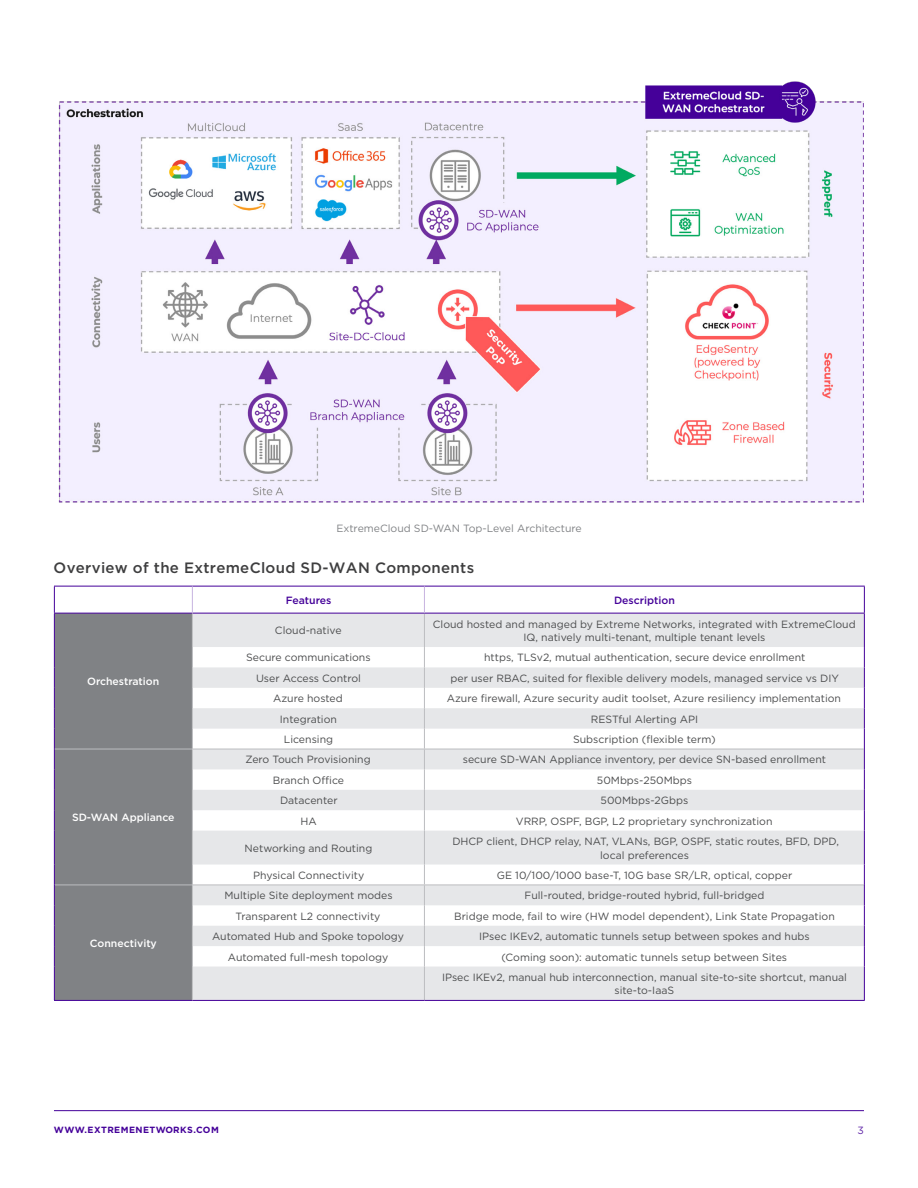
<style>
.page{position:relative;width:918px;height:1188px;background:#fff}
.page>*{position:absolute;margin:0;border:0;box-sizing:border-box;transform-origin:0 0}
.t1{font:500 15px "Gotham";letter-spacing:.02em;color:#3e3e3f}
.Table___Body_Copy_Le{font:10.5px/13.5px "Gotham";color:#4b4c4d;text-align:center}
.Table___Body_Copy{font:10.5px "Gotham";color:#4b4c4d}
.Table_-_Subhead_Reve{font:500 10.5px "Gotham";color:#fff}
.Image_Caption{font:10.5px "Gotham";color:#808285}
.Table_-_Purple_Heade{font:500 10.5px "Gotham";color:#409}
.t2{font:10.5px "Gotham";color:#6026a8}
.t3{font:700 9px "Gotham";letter-spacing:.05em;color:#409}
</style>
<div class="page">
<hr style="left:54px;top:1110px;width:810px;height:1px;background:#409">
<img style="left:58px;top:81px;width:806px;height:422px">
<div style="left:55px;top:614px;width:137px;height:386px;background:#808285"></div>
<svg style="left:193px;top:614px;width:671px;height:386px;fill:#e6e7e9"></svg>
<hr style="left:54px;top:613px;width:1px;height:34px;background:#409">
<hr style="left:864px;top:613px;width:1px;height:34px;background:#409">
<svg style="left:54px;top:647px;width:1px;height:184px"></svg>
<hr style="left:54px;top:831px;width:1px;height:34px;background:#409">
<svg style="left:864px;top:647px;width:1px;height:184px"></svg>
<hr style="left:864px;top:831px;width:1px;height:34px;background:#409">
<hr style="left:424px;top:613px;width:1px;height:34px;background:#bcbdc0">
<svg style="left:424px;top:647px;width:1px;height:184px"></svg>
<hr style="left:424px;top:831px;width:1px;height:34px;background:#bcbdc0">
<svg style="left:424px;top:865px;width:1px;height:102px"></svg>
<hr style="left:424px;top:967px;width:1px;height:33px;background:#bcbdc0">
<hr style="left:54px;top:586px;width:138px;height:1px;background:#409">
<svg style="left:54px;top:586px;width:1px;height:27px"></svg>
<hr style="left:192px;top:586px;width:232px;height:1px;background:#409">
<hr style="left:424px;top:586px;width:441px;height:1px;background:#409">
<svg style="left:864px;top:586px;width:1px;height:27px"></svg>
<hr style="left:54px;top:613px;width:138px;height:1px;background:#409">
<hr style="left:192px;top:613px;width:232px;height:1px;background:#409">
<hr style="left:424px;top:613px;width:441px;height:1px;background:#409">
<hr style="left:54px;top:1000px;width:138px;height:1px;background:#409">
<hr style="left:192px;top:1000px;width:232px;height:1px;background:#409">
<hr style="left:424px;top:1000px;width:441px;height:1px;background:#409">
<svg style="left:192px;top:586px;width:1px;height:27px"></svg>
<svg style="left:424px;top:586px;width:1px;height:27px"></svg>
<hr style="left:192px;top:613px;width:1px;height:34px;background:#bcbdc0">
<hr style="left:55px;top:749px;width:137px;height:1px;background:#bcbdc0">
<svg style="left:192px;top:647px;width:1px;height:184px"></svg>
<hr style="left:192px;top:831px;width:1px;height:34px;background:#bcbdc0">
<hr style="left:55px;top:885px;width:137px;height:1px;background:#bcbdc0">
<svg style="left:192px;top:865px;width:1px;height:102px"></svg>
<hr style="left:192px;top:967px;width:1px;height:33px;background:#bcbdc0">
<hr style="left:192px;top:749px;width:232px;height:1px;background:#bcbdc0">
<hr style="left:424px;top:749px;width:440px;height:1px;background:#bcbdc0">
<hr style="left:192px;top:885px;width:232px;height:1px;background:#bcbdc0">
<hr style="left:424px;top:885px;width:440px;height:1px;background:#bcbdc0">
<svg style="left:54px;top:865px;width:1px;height:102px"></svg>
<hr style="left:54px;top:967px;width:1px;height:33px;background:#409">
<svg style="left:864px;top:865px;width:1px;height:102px"></svg>
<hr style="left:864px;top:967px;width:1px;height:33px;background:#409">
<p class="Image_Caption" style="left:336px;top:521px;width:247px">ExtremeCloud SD-WAN Top-Level Architecture</p>
<h3 class="t1" style="left:54px;top:558px;width:422px">Overview of the ExtremeCloud SD-WAN Components</h3>
<p class="Table_-_Purple_Heade" style="left:286px;top:593px;width:47px">Features</p>
<p class="Table_-_Purple_Heade" style="left:614px;top:593px;width:62px">Description</p>
<p class="Table_-_Subhead_Reve" style="left:87px;top:675px;width:74px">Orchestration</p>
<p class="Table_-_Subhead_Reve" style="left:72px;top:811px;width:104px">SD-WAN Appliance</p>
<p class="Table_-_Subhead_Reve" style="left:90px;top:936px;width:69px">Connectivity</p>
<p class="Table___Body_Copy" style="left:275px;top:624px;width:68px">Cloud-native</p>
<p class="Table___Body_Copy_Le" style="left:433px;top:617px;width:424px">Cloud hosted and managed by Extreme Networks, integrated with ExtremeCloud<br>IQ, natively multi-tenant, multiple tenant levels</p>
<p class="Table___Body_Copy" style="left:246px;top:651px;width:126px">Secure communications</p>
<p class="Table___Body_Copy_Le" style="left:484px;top:651px;width:323px">https, TLSv2, mutual authentication, secure device enrollment</p>
<p class="Table___Body_Copy" style="left:256px;top:671px;width:106px">User Access Control</p>
<p class="Table___Body_Copy_Le" style="left:451px;top:671px;width:390px">per user RBAC, suited for flexible delivery models, managed service vs DIY</p>
<p class="Table___Body_Copy" style="left:273px;top:692px;width:71px">Azure hosted</p>
<p class="Table___Body_Copy_Le" style="left:447px;top:692px;width:396px">Azure firewall, Azure security audit toolset, Azure resiliency implementation</p>
<p class="Table___Body_Copy" style="left:280px;top:712px;width:59px">Integration</p>
<p class="Table___Body_Copy_Le" style="left:591px;top:712px;width:109px">RESTful Alerting API</p>
<p class="Table___Body_Copy" style="left:284px;top:733px;width:51px">Licensing</p>
<p class="Table___Body_Copy_Le" style="left:573px;top:732px;width:144px">Subscription (flexible term)</p>
<p class="Table___Body_Copy" style="left:245px;top:753px;width:127px">Zero Touch Provisioning</p>
<p class="Table___Body_Copy_Le" style="left:463px;top:753px;width:365px">secure SD-WAN Appliance inventory, per device SN-based enrollment</p>
<p class="Table___Body_Copy" style="left:273px;top:773px;width:73px">Branch Office</p>
<p class="Table___Body_Copy_Le" style="left:597px;top:773px;width:97px">50Mbps-250Mbps</p>
<p class="Table___Body_Copy" style="left:280px;top:794px;width:59px">Datacenter</p>
<p class="Table___Body_Copy_Le" style="left:601px;top:794px;width:89px">500Mbps-2Gbps</p>
<p class="Table___Body_Copy" style="left:301px;top:814px;width:18px">HA</p>
<p class="Table___Body_Copy_Le" style="left:516px;top:814px;width:258px">VRRP, OSPF, BGP, L2 proprietary synchronization</p>
<p class="Table___Body_Copy" style="left:245px;top:841px;width:129px">Networking and Routing</p>
<p class="Table___Body_Copy_Le" style="left:452px;top:834px;width:388px">DHCP client, DHCP relay, NAT, VLANs, BGP, OSPF, static routes, BFD, DPD, local preferences</p>
<p class="Table___Body_Copy" style="left:253px;top:868px;width:113px">Physical Connectivity</p>
<p class="Table___Body_Copy_Le" style="left:497px;top:868px;width:297px">GE 10/100/1000 base-T, 10G base SR/LR, optical, copper</p>
<p class="Table___Body_Copy" style="left:224px;top:889px;width:170px">Multiple Site deployment modes</p>
<p class="Table___Body_Copy_Le" style="left:525px;top:889px;width:241px">Full-routed, bridge-routed hybrid, full-bridged</p>
<p class="Table___Body_Copy" style="left:236px;top:909px;width:146px">Transparent L2 connectivity</p>
<p class="Table___Body_Copy_Le" style="left:454px;top:909px;width:382px">Bridge mode, fail to wire (HW model dependent), Link State Propagation</p>
<p class="Table___Body_Copy" style="left:212px;top:930px;width:194px">Automated Hub and Spoke topology</p>
<p class="Table___Body_Copy_Le" style="left:479px;top:929px;width:332px">IPsec IKEv2, automatic tunnels setup between spokes and hubs</p>
<p class="Table___Body_Copy" style="left:228px;top:950px;width:162px">Automated full-mesh topology</p>
<p class="Table___Body_Copy_Le" style="left:501px;top:950px;width:287px">(Coming soon): automatic tunnels setup between Sites</p>
<p class="Table___Body_Copy_Le" style="left:442px;top:970px;width:406px">IPsec IKEv2, manual hub interconnection, manual site-to-site shortcut, manual site-to-IaaS</p>
<p class="t3" style="left:54px;top:1124px;width:166px">WWW.EXTREMENETWORKS.COM</p>
<p class="t2" style="left:858px;top:1124px;width:8px">3</p>
</div>
